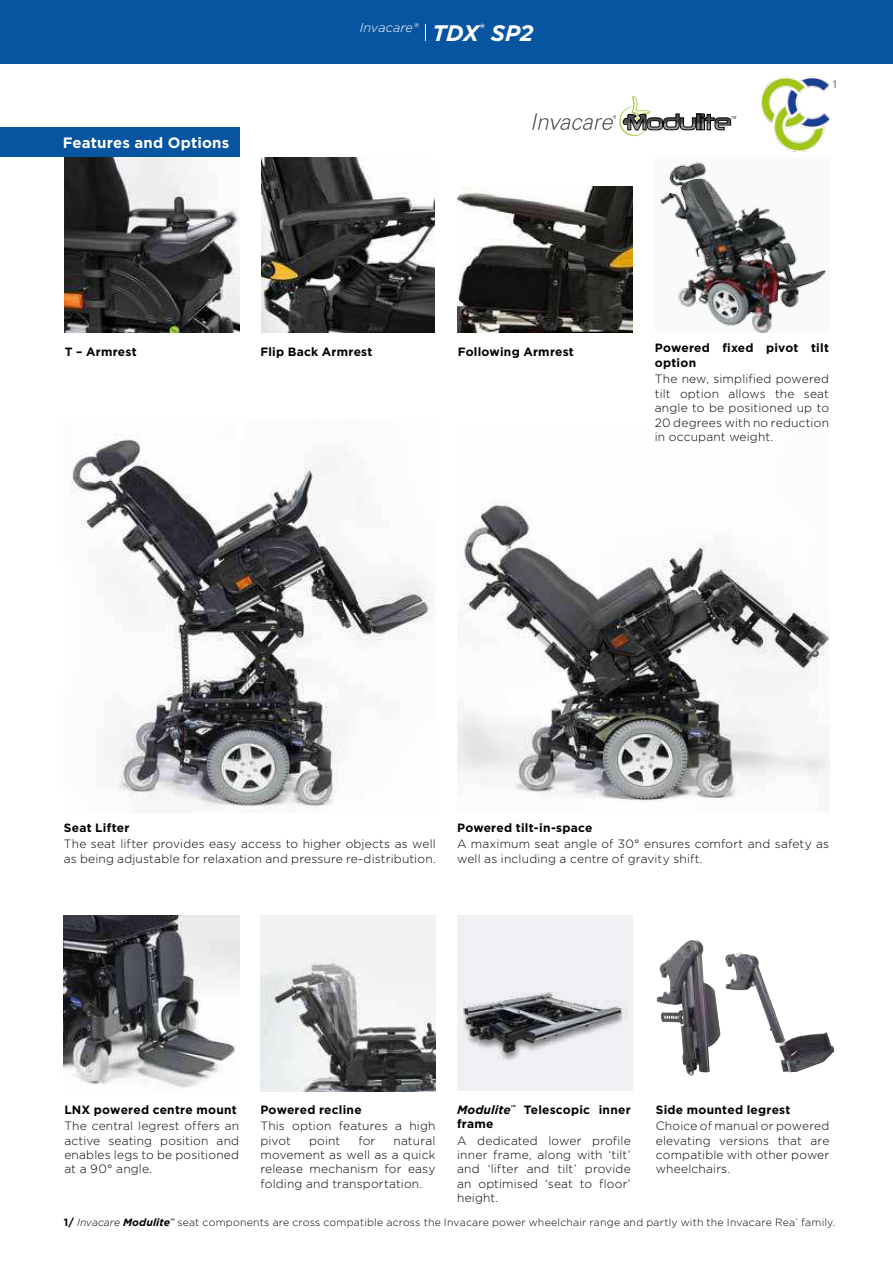
<style>
.page{position:relative;width:893px;height:1263px;background:#fff}
.page>*{position:absolute;margin:0;border:0;box-sizing:border-box;transform-origin:0 0}
.t1{font:700 15px "Gotham";letter-spacing:.015em;color:#fff}
.t2{font:italic 300 12.75px "Gotham";letter-spacing:.01em;color:#fff}
.t3{font:300 12px/14.4px "Gotham";letter-spacing:.015em;color:#000;text-align:justify}
.t4{font:700 12px/14.4px "Gotham";letter-spacing:.02em;color:#000}
.t5{font:300 10.5px "Gotham";letter-spacing:.02em;color:#000}
.s1{font-weight:700;font-size:22.5px}
.s2{font-weight:700;font-size:13.05px}
.s3{font-style:italic}
.s4{font-weight:700}
.s5{font-weight:700;font-style:italic}
</style>
<div class="page">
<div style="left:0;top:128px;width:239px;height:29px;background:#0755a0"></div>
<img style="left:71px;top:433px;width:363px;height:374px">
<img style="left:64px;top:916px;width:175px;height:172px">
<div style="left:655px;top:157px;width:174px;height:176px;background:#f9fbfa"></div>
<img style="left:660px;top:162px;width:166px;height:171px">
<img style="left:457px;top:500px;width:372px;height:302px">
<img style="left:260px;top:916px;width:176px;height:175px">
<div style="left:457px;top:916px;width:175px;height:175px;background:#eff1f4"></div>
<img style="left:463px;top:992px;width:165px;height:69px">
<img style="left:725px;top:952px;width:109px;height:120px">
<img style="left:656px;top:940px;width:65px;height:136px">
<svg style="left:532px;top:96px;width:204px;height:40px"></svg>
<img style="left:760px;top:76px;width:71px;height:76px">
<div style="left:0;top:0;width:893px;height:64px;background:#0755a0"></div>
<svg style="left:425px;top:24px;width:1px;height:17px"></svg>
<img style="left:262px;top:157px;width:172px;height:176px">
<img style="left:64px;top:157px;width:175px;height:176px">
<img style="left:457px;top:187px;width:175px;height:146px">
<p class="t1" style="left:63px;top:136px;width:168px">Features and Options</p>
<p class="t2" style="left:360px;top:22px;width:176px">Invacare® <span class="s1">TDX</span><span class="s2">®</span> <span class="s1">SP2</span></p>
<p class="t4" style="left:65px;top:345px;width:73px">T – Armrest</p>
<p class="t4" style="left:260px;top:345px;width:114px">Flip Back Armrest</p>
<p class="t4" style="left:458px;top:345px;width:118px">Following Armrest</p>
<p class="t5" style="left:833px;top:80px;width:5px">1</p>
<p class="t4" style="left:655px;top:342px;width:176px">Powered fixed pivot tilt option</p>
<p class="t3" style="left:655px;top:373px;width:176px">The new, simplified powered tilt option allows the seat angle to be positioned up to 20 degrees with no reduction in occupant weight.</p>
<p class="t4" style="left:64px;top:821px;width:67px">Seat Lifter</p>
<p class="t3" style="left:64px;top:838px;width:373px">The seat lifter provides easy access to higher objects as well as being adjustable for relaxation and pressure re-distribution.</p>
<p class="t4" style="left:457px;top:821px;width:137px">Powered tilt-in-space</p>
<p class="t3" style="left:457px;top:838px;width:374px">A maximum seat angle of 30° ensures comfort and safety as well as including a centre of gravity shift.</p>
<p class="t4" style="left:64px;top:1103px;width:174px">LNX powered centre mount</p>
<p class="t3" style="left:64px;top:1119px;width:176px">The central legrest offers an active seating position and enables legs to be positioned at a 90° angle.</p>
<p class="t4" style="left:260px;top:1103px;width:103px">Powered recline</p>
<p class="t3" style="left:260px;top:1119px;width:176px">This option features a high pivot</p>
<p class="t3" style="left:309px;top:1134px;width:33px">point</p>
<p class="t3" style="left:358px;top:1134px;width:19px">for</p>
<p class="t3" style="left:260px;top:1134px;width:177px;text-indent:133px">natural movement as well as a quick release mechanism for easy folding and transportation.</p>
<p class="t4" style="left:457px;top:1103px;width:175px"><span class="s3">Modulite</span><sup>™</sup> Telescopic inner frame</p>
<p class="t3" style="left:457px;top:1134px;width:175px">A dedicated lower profile inner frame, along with ‘tilt’ and ‘lifter and tilt’ provide an optimised ‘seat to floor’ height.</p>
<p class="t4" style="left:656px;top:1103px;width:136px">Side mounted legrest</p>
<p class="t3" style="left:656px;top:1119px;width:175px">Choice of manual or powered elevating versions that are compatible with other power wheelchairs.</p>
<p class="t5" style="left:64px;top:1217px;width:773px"><span class="s4">1/</span> <span class="s3">Invacare</span> <span class="s5">Modulite</span><sup>™</sup> seat components are cross compatible across the Invacare power wheelchair range and partly with the Invacare Rea<sup>®</sup> family.</p>
</div>
